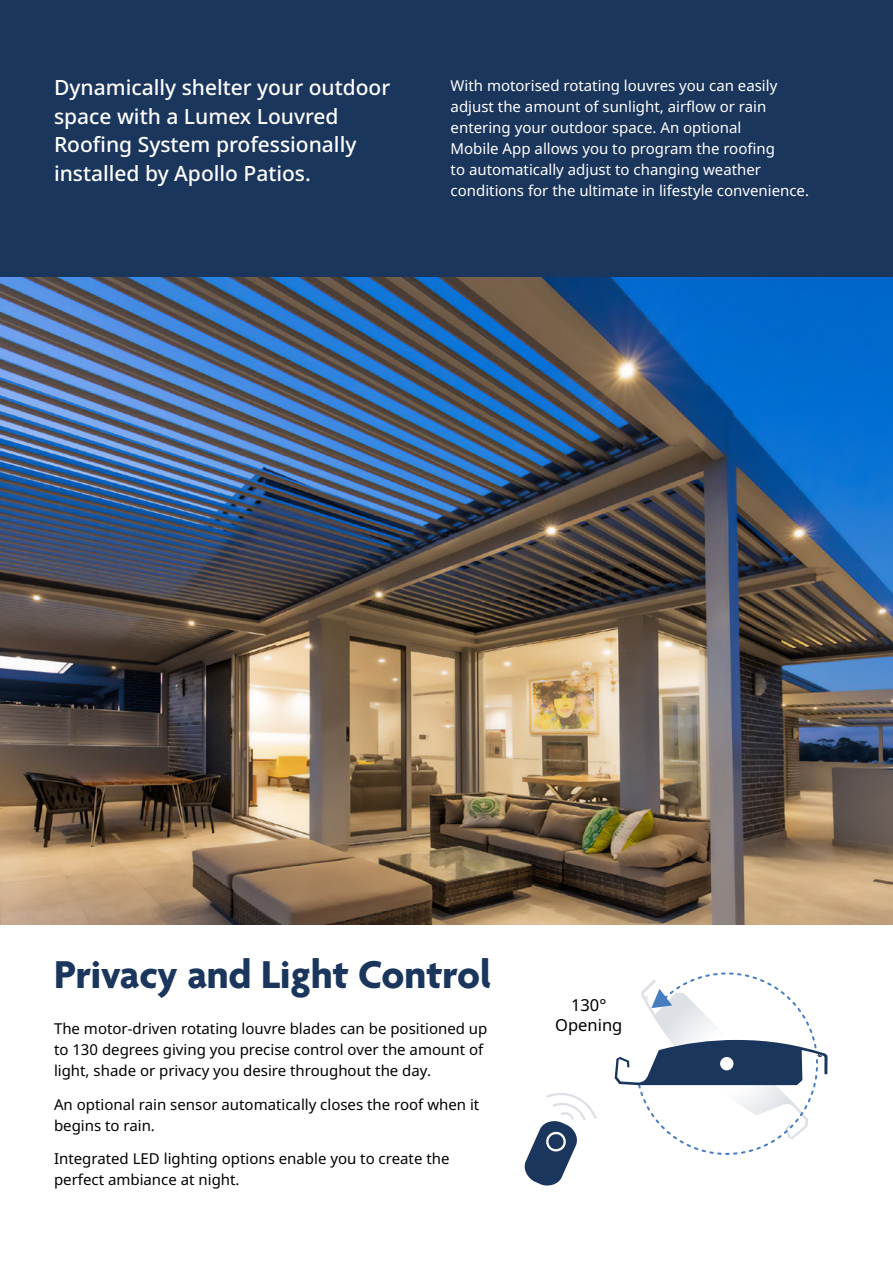
<style>
.page{position:relative;width:893px;height:1263px;background:#fff}
.page>*{position:absolute;margin:0;border:0;box-sizing:border-box;transform-origin:0 0}
.t1{font:700 42px "Agenda One";color:#1b365d}
.t2{font:500 21px/28.5px "Noto Sans";color:#fff}
.t3{font:16.5px/19.8px "Noto Sans";color:#000;text-align:center}
.t4{font:15px/21px "Noto Sans";color:#000}
.t5{font:15px/21px "Noto Sans";color:#fff}
</style>
<div class="page">
<img style="left:0;top:276px;width:893px;height:648px">
<div style="left:0;top:0;width:893px;height:276px;background:#1b365d"></div>
<svg style="left:525px;top:1093px;width:71px;height:92px"></svg>
<svg style="left:615px;top:972px;width:212px;height:183px"></svg>
<div style="left:720px;top:1057px;width:13px;height:13px;background:#fff;border-radius:50%"></div>
<h2 class="t2" style="left:54px;top:74px;width:338px">Dynamically shelter your outdoor space with a Lumex Louvred<br>Roofing System professionally installed by Apollo Patios.</h2>
<p class="t5" style="left:451px;top:75px;width:360px">With motorised rotating louvres you can easily adjust the amount of sunlight, airflow or rain entering your outdoor space. An optional<br>Mobile App allows you to program the roofing<br>to automatically adjust to changing weather conditions for the ultimate in lifestyle convenience.</p>
<h1 class="t1" style="left:54px;top:952px;width:439px">Privacy and Light Control</h1>
<p class="t4" style="left:54px;top:1018px;width:435px">The motor-driven rotating louvre blades can be positioned up to 130 degrees giving you precise control over the amount of light, shade or privacy you desire throughout the day.</p>
<p class="t4" style="left:54px;top:1094px;width:427px">An optional rain sensor automatically closes the roof when it begins to rain.</p>
<p class="t4" style="left:54px;top:1149px;width:397px">Integrated LED lighting options enable you to create the perfect ambiance at night.</p>
<p class="t3" style="left:555px;top:995px;width:69px">130°<br>Opening</p>
</div>
